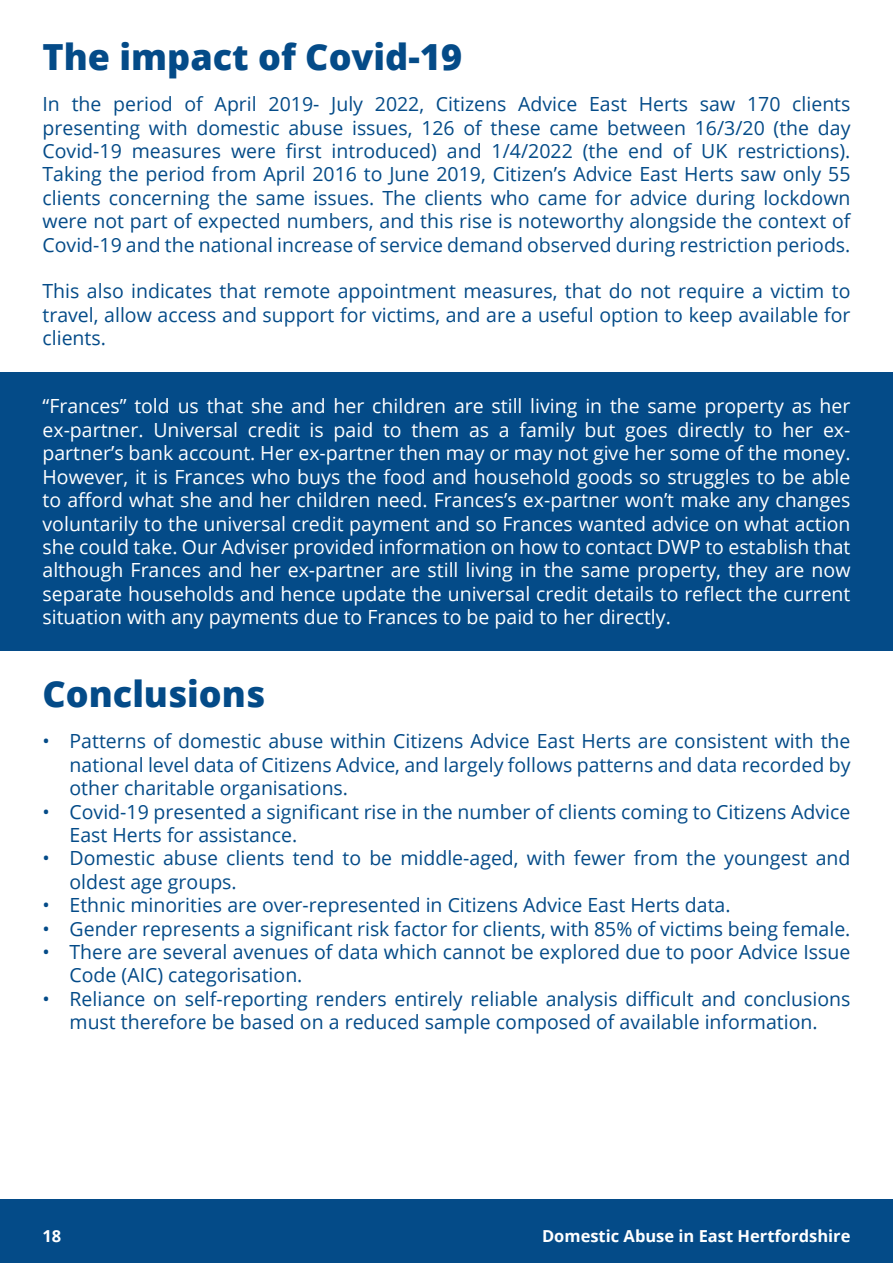
<style>
.page{position:relative;width:893px;height:1263px;background:#fff}
.page>*{position:absolute;margin:0;border:0;box-sizing:border-box;transform-origin:0 0}
.t1{font:800 36px "Open Sans";color:#044b88}
.t2{font:19.5px/23.4px "Open Sans";color:#044b88;text-align:justify}
.t3{font:19.5px/23.4px "Open Sans";color:#fff;text-align:justify}
.t4{font:700 16.5px "Open Sans";color:#fff}
</style>
<div class="page">
<div style="left:0;top:1199px;width:893px;height:64px;background:#044b88"></div>
<div style="left:0;top:372px;width:893px;height:279px;background:#044b88"></div>
<h1 class="t1" style="left:43px;top:30px;width:421px">The impact of Covid-19</h1>
<p class="t2" style="left:43px;top:92px;width:809px">In the period of April 2019- July 2022, Citizens Advice East Herts saw 170 clients presenting with domestic abuse issues, 126 of these came between 16/3/20 (the day Covid-19 measures were first introduced) and 1/4/2022 (the end of UK restrictions).<br>Taking the period from April 2016 to June 2019, Citizen’s Advice East Herts saw only 55 clients concerning the same issues. The clients who came for advice during lockdown were not part of expected numbers, and this rise is noteworthy alongside the context of Covid-19 and the national increase of service demand observed during restriction periods.</p>
<p class="t2" style="left:43px;top:279px;width:809px">This also indicates that remote appointment measures, that do not require a victim to travel, allow access and support for victims, and are a useful option to keep available for clients.</p>
<p class="t3" style="left:43px;top:394px;width:809px">“Frances” told us that she and her children are still living in the same property as her ex-partner. Universal credit is paid to them as a family but goes directly to her ex&shy;partner’s bank account. Her ex-partner then may or may not give her some of the money.<br>However, it is Frances who buys the food and household goods so struggles to be able to afford what she and her children need. Frances’s ex-partner won’t make any changes voluntarily to the universal credit payment and so Frances wanted advice on what action she could take. Our Adviser provided information on how to contact DWP to establish that although Frances and her ex-partner are still living in the same property, they are now separate households and hence update the universal credit details to reflect the current situation with any payments due to Frances to be paid to her directly.</p>
<h1 class="t1" style="left:43px;top:667px;width:224px">Conclusions</h1>
<p class="t2" style="left:70px;top:729px;width:782px;text-indent:-27px">• Patterns of domestic abuse within Citizens Advice East Herts are consistent with the national level data of Citizens Advice, and largely follows patterns and data recorded by other charitable organisations.</p>
<p class="t2" style="left:70px;top:799px;width:782px;text-indent:-27px">• Covid-19 presented a significant rise in the number of clients coming to Citizens Advice<br>East Herts for assistance.</p>
<p class="t2" style="left:70px;top:846px;width:782px;text-indent:-27px">• Domestic abuse clients tend to be middle-aged, with fewer from the youngest and oldest age groups.</p>
<p class="t2" style="left:43px;top:893px;width:690px">• Ethnic minorities are over-represented in Citizens Advice East Herts data.</p>
<p class="t2" style="left:43px;top:916px;width:809px">• Gender represents a significant risk factor for clients, with 85% of victims being female.</p>
<p class="t2" style="left:70px;top:940px;width:782px;text-indent:-27px">• There are several avenues of data which cannot be explored due to poor Advice Issue<br>Code (AIC) categorisation.</p>
<p class="t2" style="left:43px;top:986px;width:809px;text-align:center">• Reliance on self-reporting renders entirely reliable analysis difficult and conclusions must therefore be based on a reduced sample composed of available information.</p>
<p class="t4" style="left:43px;top:1224px;width:20px">18</p>
<p class="t4" style="left:542px;top:1224px;width:310px">Domestic Abuse in East Hertfordshire</p>
</div>
